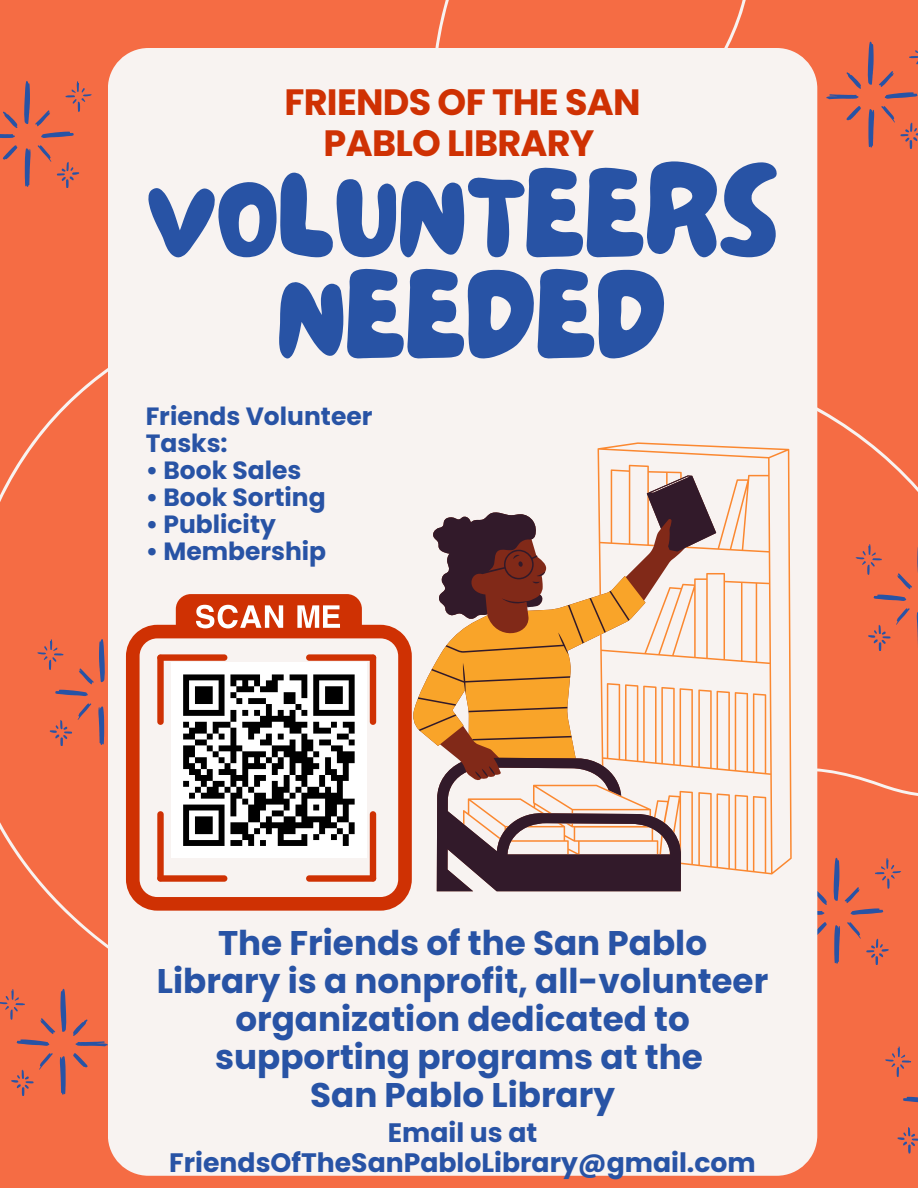
<style>
.page{position:relative;width:918px;height:1188px;background:#f56c44}
.page>*{position:absolute;margin:0;border:0;box-sizing:border-box;transform-origin:0 0}
.t1{font:124.35px "NF Lepetitcochon Regular";color:#2853a5}
.t2{font:700 36.6px/41.7px "Poppins";letter-spacing:-.02em;color:#cf3103;text-align:center}
.t3{font:700 34.2px/38px "Poppins";color:#2853a5;text-align:center}
.t4{font:700 26.7px/29.5px "Poppins";color:#2853a5;text-align:center}
.t5{font:700 24.9px/27px "Poppins";color:#2853a5}
</style>
<div class="page">
<div style="left:108px;top:48px;width:709px;height:1128px;background:#f8f3f1;border-radius:40px"></div>
<svg style="left:25px;top:148px;width:6px;height:39px"></svg>
<svg style="left:41px;top:132px;width:33px;height:6px"></svg>
<svg style="left:0;top:134px;width:15px;height:5px"></svg>
<svg style="left:3px;top:112px;width:14px;height:16px"></svg>
<svg style="left:3px;top:145px;width:14px;height:15px"></svg>
<svg style="left:24px;top:81px;width:26px;height:45px"></svg>
<svg style="left:38px;top:145px;width:13px;height:17px"></svg>
<svg style="left:66px;top:81px;width:26px;height:31px"></svg>
<svg style="left:57px;top:162px;width:22px;height:26px"></svg>
<svg style="left:868px;top:109px;width:6px;height:39px"></svg>
<svg style="left:826px;top:72px;width:35px;height:27px"></svg>
<svg style="left:847px;top:106px;width:14px;height:14px"></svg>
<svg style="left:868px;top:42px;width:50px;height:57px;background:#d66852"></svg>
<svg style="left:881px;top:106px;width:37px;height:43px;background:#e2694c"></svg>
<svg style="left:917px;top:611px;width:1px;height:39px"></svg>
<svg style="left:874px;top:595px;width:32px;height:6px"></svg>
<svg style="left:897px;top:544px;width:21px;height:45px"></svg>
<svg style="left:856px;top:544px;width:26px;height:31px"></svg>
<svg style="left:868px;top:608px;width:42px;height:43px;background:#e3694c"></svg>
<svg style="left:903px;top:1097px;width:15px;height:6px"></svg>
<svg style="left:885px;top:1046px;width:26px;height:31px"></svg>
<svg style="left:897px;top:1127px;width:21px;height:26px"></svg>
<svg style="left:60px;top:1056px;width:6px;height:39px"></svg>
<svg style="left:73px;top:1019px;width:35px;height:27px"></svg>
<svg style="left:73px;top:1053px;width:15px;height:14px"></svg>
<svg style="left:0;top:989px;width:66px;height:57px;background:#da6850"></svg>
<svg style="left:11px;top:1053px;width:42px;height:43px;background:#e3694c"></svg>
<svg style="left:597px;top:442px;width:195px;height:433px"></svg>
<svg style="left:418px;top:475px;width:298px;height:416px"></svg>
<svg style="left:126px;top:625px;width:286px;height:286px"></svg>
<svg style="left:176px;top:594px;width:186px;height:34px"></svg>
<div style="left:157px;top:654px;width:70px;height:7px;background:#cf3103;border-radius:3px"></div>
<div style="left:157px;top:655px;width:7px;height:70px;background:#cf3103;border-radius:3px"></div>
<div style="left:306px;top:654px;width:70px;height:7px;background:#cf3103;border-radius:3px"></div>
<div style="left:370px;top:655px;width:6px;height:70px;background:#cf3103;border-radius:3px"></div>
<div style="left:157px;top:875px;width:70px;height:7px;background:#cf3103;border-radius:3px"></div>
<div style="left:157px;top:811px;width:7px;height:70px;background:#cf3103;border-radius:3px"></div>
<div style="left:306px;top:875px;width:70px;height:7px;background:#cf3103;border-radius:3px"></div>
<div style="left:370px;top:811px;width:6px;height:70px;background:#cf3103;border-radius:3px"></div>
<p class="t2" style="left:285px;top:81px;width:358px">FRIENDS OF THE SAN<br>PABLO LIBRARY</p>
<p class="t1" style="left:147px;top:129px;width:633px">VOLUNTEERS</p>
<p class="t1" style="left:277px;top:230px;width:390px">NEEDED</p>
<h1 class="t5" style="left:146px;top:403px;width:228px">Friends Volunteer<br>Tasks:</h1>
<p class="t5" style="left:146px;top:457px;width:157px">• Book Sales</p>
<p class="t5" style="left:146px;top:484px;width:181px">• Book Sorting</p>
<p class="t5" style="left:146px;top:511px;width:132px">• Publicity</p>
<p class="t5" style="left:146px;top:538px;width:182px">• Membership</p>
<h2 class="t3" style="left:157px;top:924px;width:613px">The Friends of the San Pablo<br>Library is a nonprofit, all-volunteer organization dedicated to supporting programs at the<br>San Pablo Library</h2>
<h1 class="t4" style="left:169px;top:1118px;width:588px">Email us at<br>FriendsOfTheSanPabloLibrary@gmail.com</h1>
</div>
